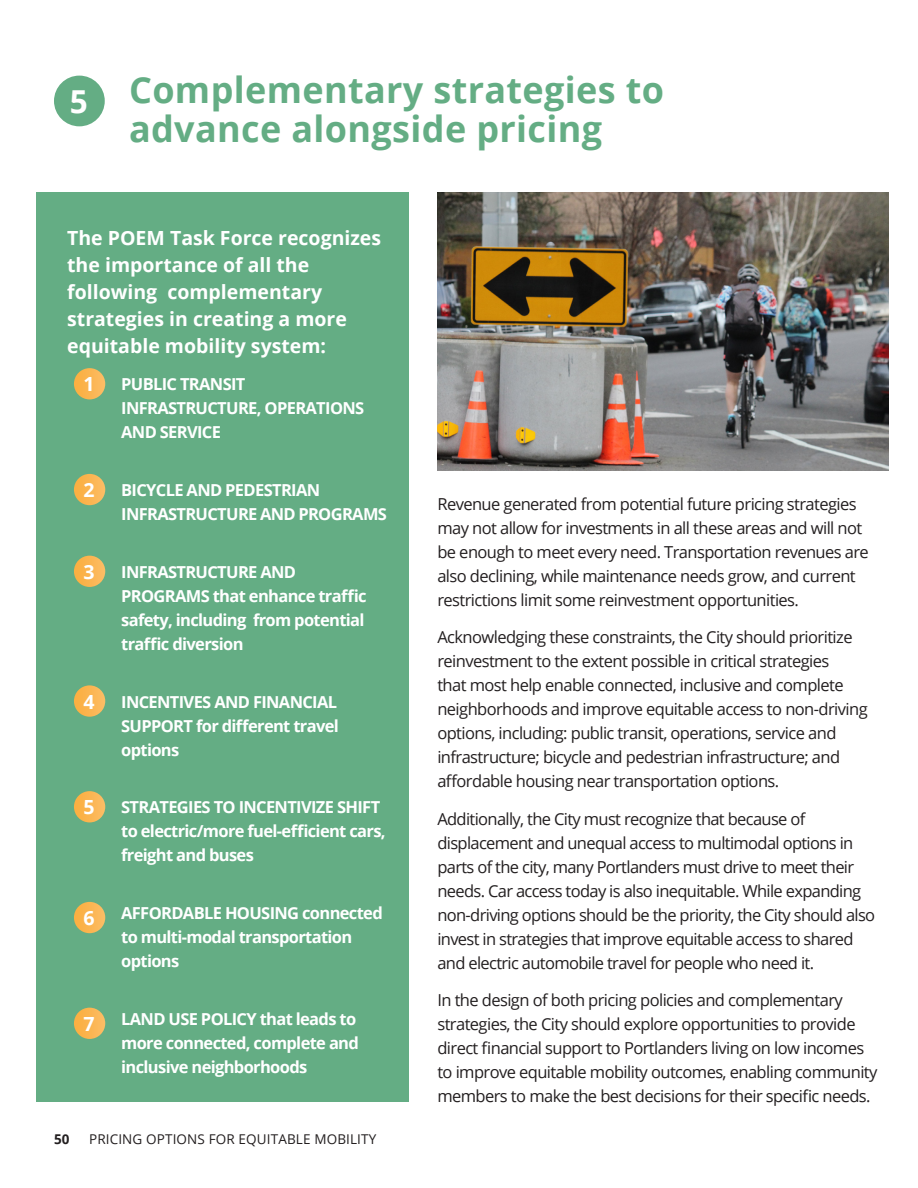
<style>
.page{position:relative;width:918px;height:1188px;background:#fff}
.page>*{position:absolute;margin:0;border:0;box-sizing:border-box;transform-origin:0 0}
.t1{font:700 36px/39px "Open Sans";letter-spacing:.01em;color:#64ad84}
.t2{font:700 31.65px "Open Sans";color:#fff}
.t3{font:700 19.5px/27px "Open Sans";color:#fff}
.t4{font:16.5px/24px "Open Sans";letter-spacing:-.035em;color:#231f20}
.t5{font:700 16.5px/24px "Open Sans";letter-spacing:-.04em;color:#fff}
.t6{font:13.5px "Open Sans";letter-spacing:.01em;color:#231f20}
.t7{font:700 13.5px "Open Sans";color:#231f20}
</style>
<div class="page">
<div style="left:54px;top:76px;width:51px;height:50px;background:#64ad84;border-radius:50%"></div>
<div style="left:36px;top:192px;width:373px;height:910px;background:#64ad84"></div>
<svg style="left:74px;top:368px;width:31px;height:31px"></svg>
<svg style="left:74px;top:474px;width:31px;height:31px"></svg>
<svg style="left:74px;top:556px;width:31px;height:31px"></svg>
<svg style="left:74px;top:685px;width:31px;height:32px"></svg>
<svg style="left:74px;top:791px;width:31px;height:31px"></svg>
<svg style="left:74px;top:902px;width:31px;height:31px"></svg>
<svg style="left:74px;top:1008px;width:31px;height:31px"></svg>
<img style="left:437px;top:192px;width:451px;height:279px">
<p class="t2" style="left:70px;top:79px;width:20px">5</p>
<p class="t1" style="left:129px;top:70px;width:537px">Complementary strategies to advance alongside pricing</p>
<p class="t3" style="left:67px;top:224px;width:315px">The POEM Task Force recognizes the importance of all the following complementary strategies in creating a more equitable mobility system:</p>
<p class="t3" style="left:83px;top:370px;width:13px">1</p>
<p class="t5" style="left:121px;top:372px;width:245px">PUBLIC TRANSIT<br>INFRASTRUCTURE, OPERATIONS<br>AND SERVICE</p>
<p class="t3" style="left:83px;top:476px;width:13px">2</p>
<p class="t5" style="left:121px;top:478px;width:267px">BICYCLE AND PEDESTRIAN<br>INFRASTRUCTURE AND PROGRAMS</p>
<p class="t3" style="left:83px;top:558px;width:13px">3</p>
<p class="t5" style="left:121px;top:560px;width:247px">INFRASTRUCTURE AND<br>PROGRAMS that enhance traffic safety, including from potential traffic diversion</p>
<p class="t3" style="left:83px;top:687px;width:13px">4</p>
<p class="t5" style="left:121px;top:689px;width:219px;text-align:justify">INCENTIVES AND FINANCIAL SUPPORT for different travel options</p>
<p class="t3" style="left:83px;top:793px;width:13px">5</p>
<p class="t5" style="left:121px;top:795px;width:266px">STRATEGIES TO INCENTIVIZE SHIFT to electric/more fuel-efficient cars, freight and buses</p>
<p class="t3" style="left:83px;top:904px;width:13px">6</p>
<p class="t5" style="left:121px;top:901px;width:263px">AFFORDABLE HOUSING connected to multi-modal transportation options</p>
<p class="t3" style="left:83px;top:1010px;width:13px">7</p>
<p class="t5" style="left:121px;top:1007px;width:239px">LAND USE POLICY that leads to more connected, complete and inclusive neighborhoods</p>
<p class="t7" style="left:54px;top:1130px;width:17px">50</p>
<p class="t6" style="left:89px;top:1130px;width:289px">PRICING OPTIONS FOR EQUITABLE MOBILITY</p>
<p class="t4" style="left:437px;top:491px;width:433px">Revenue generated from potential future pricing strategies may not allow for investments in all these areas and will not be enough to meet every need. Transportation revenues are also declining, while maintenance needs grow, and current restrictions limit some reinvestment opportunities.</p>
<p class="t4" style="left:437px;top:625px;width:432px">Acknowledging these constraints, the City should prioritize reinvestment to the extent possible in critical strategies<br>that most help enable connected, inclusive and complete neighborhoods and improve equitable access to non-driving options, including: public transit, operations, service and infrastructure; bicycle and pedestrian infrastructure; and affordable housing near transportation options.</p>
<p class="t4" style="left:437px;top:806px;width:439px">Additionally, the City must recognize that because of displacement and unequal access to multimodal options in parts of the city, many Portlanders must drive to meet their needs. Car access today is also inequitable. While expanding non-driving options should be the priority, the City should also invest in strategies that improve equitable access to shared and electric automobile travel for people who need it.</p>
<p class="t4" style="left:437px;top:988px;width:442px">In the design of both pricing policies and complementary strategies, the City should explore opportunities to provide direct financial support to Portlanders living on low incomes to improve equitable mobility outcomes, enabling community members to make the best decisions for their specific needs.</p>
</div>
